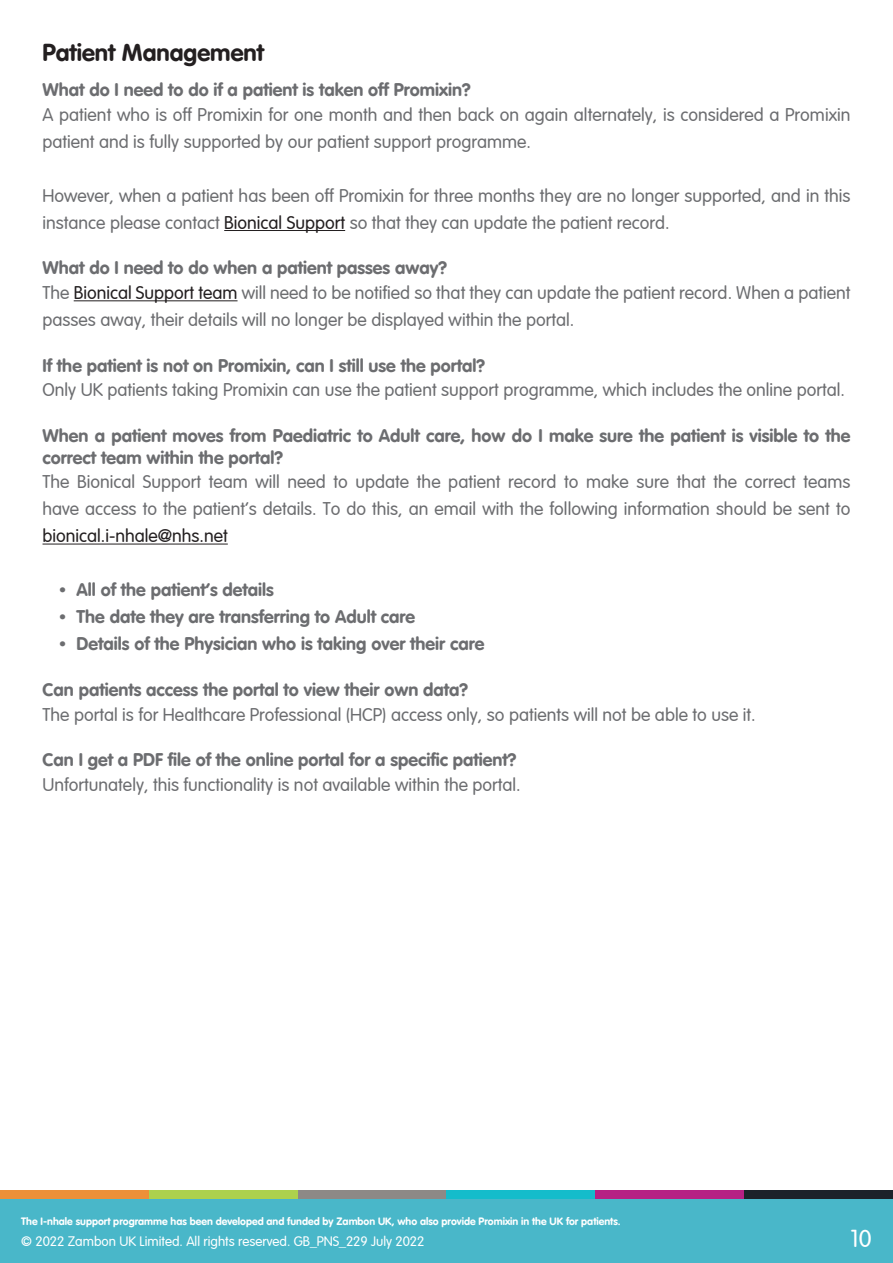
<style>
.page{position:relative;width:893px;height:1263px;background:#fff}
.page>*{position:absolute;margin:0;border:0;box-sizing:border-box;transform-origin:0 0}
.t1{font:24px "VAG Rounded Bold";color:#231f20}
.t2{font:300 24px "VAG Rounded";color:#fff}
.t3{font:300 18px/27px "VAG Rounded";color:#6c6d70}
.t4{font:18px/21.6px "VAG Rounded Bold";color:#6c6d70}
.t5{font:300 18px "VAG Rounded";color:#231f20}
.t6{font:300 13.5px "VAG Rounded";color:#fff}
.t7{font:10.5px "VAG Rounded Bold";color:#fff}
.s1{color:#231f20}
.s2{font-family:"Arial";font-weight:700}
</style>
<div class="page">
<div style="left:0;top:1199px;width:893px;height:64px;background:#49b7c9"></div>
<div style="left:0;top:1191px;width:149px;height:8px;background:#ed9038"></div>
<div style="left:149px;top:1191px;width:149px;height:8px;background:#add14d"></div>
<div style="left:298px;top:1191px;width:148px;height:8px;background:#8d8986"></div>
<div style="left:446px;top:1191px;width:149px;height:8px;background:#14bccb"></div>
<div style="left:595px;top:1191px;width:149px;height:8px;background:#b62084"></div>
<div style="left:744px;top:1191px;width:149px;height:8px;background:#1c222a"></div>
<hr style="left:224px;top:230px;width:121px;height:1px;background:#231f20">
<hr style="left:74px;top:300px;width:164px;height:1px;background:#231f20">
<hr style="left:43px;top:544px;width:185px;height:1px;background:#231f20">
<h1 class="t1" style="left:43px;top:38px;width:223px">Patient Management</h1>
<p class="t4" style="left:43px;top:79px;width:430px">What do I need to do if a patient is taken off Promixin?</p>
<p class="t3" style="left:43px;top:102px;width:809px">A patient who is off Promixin for one month and then back on again alternately, is considered a Promixin patient and is fully supported by our patient support programme.</p>
<p class="t3" style="left:43px;top:183px;width:809px">However, when a patient has been off Promixin for three months they are no longer supported, and in this instance please contact <span class="s1">Bionical Support</span> so that they can update the patient record.</p>
<p class="t4" style="left:43px;top:257px;width:406px">What do I need to do when a patient passes away?</p>
<p class="t3" style="left:43px;top:280px;width:809px">The <span class="s1">Bionical Support team</span> will need to be notified so that they can update the patient record. When a patient passes away, their details will no longer be displayed within the portal.</p>
<p class="t4" style="left:43px;top:354px;width:444px">If the patient is not on Promixin, can I still use the portal?</p>
<p class="t3" style="left:43px;top:377px;width:804px">Only UK patients taking Promixin can use the patient support programme, which includes the online portal.</p>
<p class="t4" style="left:43px;top:425px;width:809px">When a patient moves from Paediatric to Adult care, how do I make sure the patient is visible to the correct team within the portal?</p>
<p class="t3" style="left:43px;top:469px;width:809px">The Bionical Support team will need to update the patient record to make sure that the correct teams have access to the patientÕs details. To do this, an email with the following information should be sent to</p>
<p class="t5" style="left:43px;top:526px;width:187px">bionical.i-nhale@nhs.net</p>
<p class="t4" style="left:60px;top:579px;width:216px"><span class="s2">•</span> All of the patient’s details</p>
<p class="t4" style="left:60px;top:606px;width:357px"><span class="s2">•</span> The date they are transferring to Adult care</p>
<p class="t4" style="left:60px;top:633px;width:426px"><span class="s2">•</span> Details of the Physician who is taking over their care</p>
<p class="t4" style="left:43px;top:679px;width:427px">Can patients access the portal to view their own data?</p>
<p class="t3" style="left:43px;top:701px;width:715px">The portal is for Healthcare Professional (HCP) access only, so patients will not be able to use it.</p>
<p class="t4" style="left:43px;top:749px;width:475px">Can I get a PDF file of the online portal for a specific patient?</p>
<p class="t3" style="left:43px;top:772px;width:480px">Unfortunately, this functionality is not available within the portal.</p>
<p class="t7" style="left:21px;top:1215px;width:601px">The I-nhale support programme has been developed and funded by Zambon UK, who also provide Promixin in the UK for patients.</p>
<p class="t6" style="left:21px;top:1233px;width:405px">© 2022 Zambon UK Limited. All rights reserved. GB_PNS_229 July 2022</p>
<h1 class="t2" style="left:850px;top:1225px;width:23px">10</h1>
</div>
